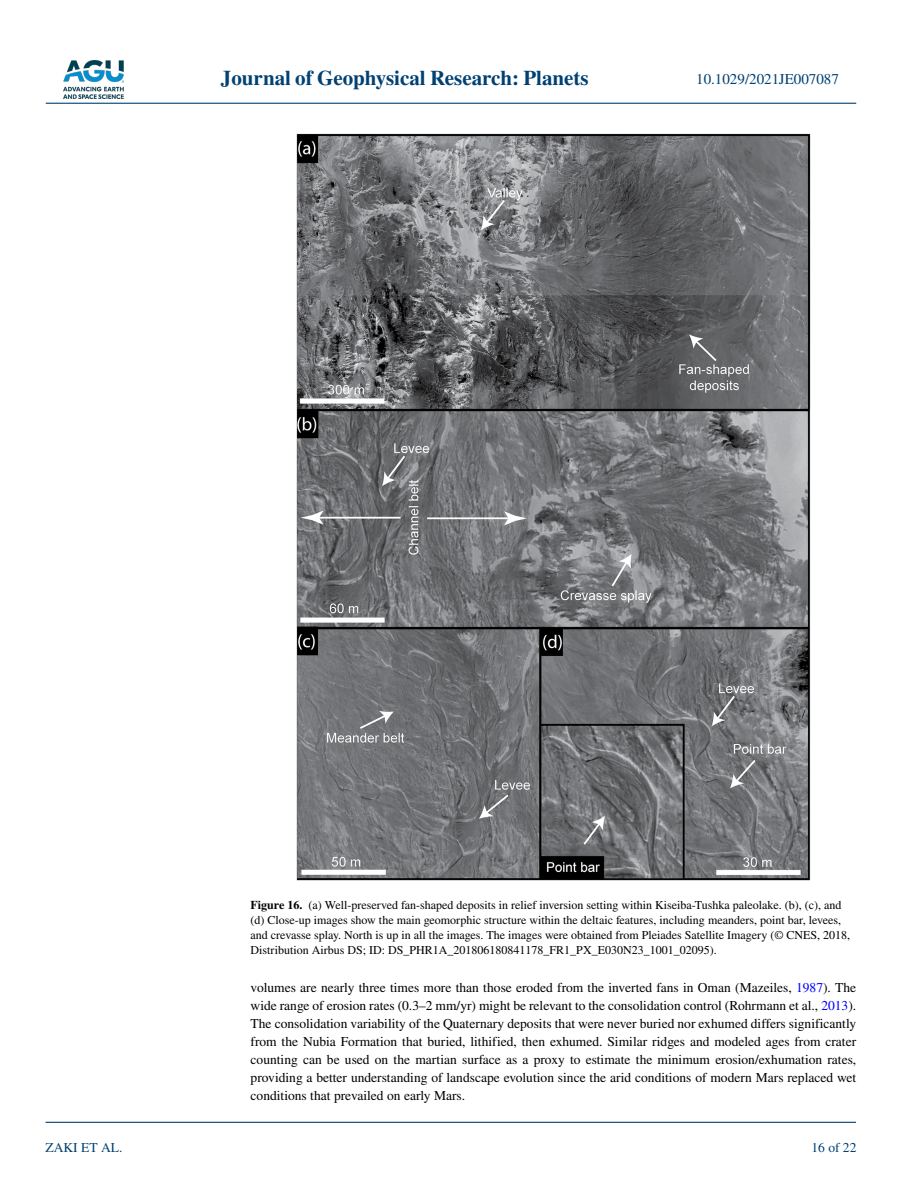
<style>
.page{position:relative;width:902px;height:1183px;background:#fff}
.page>*{position:absolute;margin:0;border:0;box-sizing:border-box;transform-origin:0 0}
.t1{font:700 21px "STIX";color:#004174}
.t2{font:15px "STIX";color:#004174}
.t3{font:13.5px/18px "STIX";color:#000;text-align:justify}
.t4{font:13.5px "STIX";color:#004174}
.t5{font:12px/15px "STIX";color:#000}
.s1{font-weight:700}
.s2{color:#00f}
</style>
<div class="page">
<img style="left:63px;top:60px;width:60px;height:39px">
<hr style="left:46px;top:103px;width:810px;height:1px;background:#004174">
<hr style="left:45px;top:1121px;width:810px;height:1px;background:#004174">
<img style="left:296px;top:134px;width:514px;height:746px">
<h1 class="t1" style="left:221px;top:66px;width:369px">Journal of Geophysical Research: Planets</h1>
<p class="t2" style="left:696px;top:69px;width:144px">10.1029/2021JE007087</p>
<p class="t4" style="left:45px;top:1138px;width:78px">ZAKI ET AL.</p>
<p class="t5" style="left:250px;top:898px;width:601px"><span class="s1">Figure 16.</span> (a) Well-preserved fan-shaped deposits in relief inversion setting within Kiseiba-Tushka paleolake. (b), (c), and (d) Close-up images show the main geomorphic structure within the deltaic features, including meanders, point bar, levees, and crevasse splay. North is up in all the images. The images were obtained from Pleiades Satellite Imagery (© CNES, 2018, Distribution Airbus DS; ID: DS_PHR1A_201806180841178_FR1_PX_E030N23_1001_02095).</p>
<p class="t3" style="left:250px;top:978px;width:607px">volumes are nearly three times more than those eroded from the inverted fans in Oman (Mazeiles, <span class="s2">1987</span>). The wide range of erosion rates (0.3–2 mm/yr) might be relevant to the consolidation control (Rohrmann et al., <span class="s2">2013</span>).<br>The consolidation variability of the Quaternary deposits that were never buried nor exhumed differs significantly from the Nubia Formation that buried, lithified, then exhumed. Similar ridges and modeled ages from crater counting can be used on the martian surface as a proxy to estimate the minimum erosion/exhumation rates, providing a better understanding of landscape evolution since the arid conditions of modern Mars replaced wet conditions that prevailed on early Mars.</p>
<p class="t4" style="left:811px;top:1138px;width:46px">16 of 22</p>
</div>
